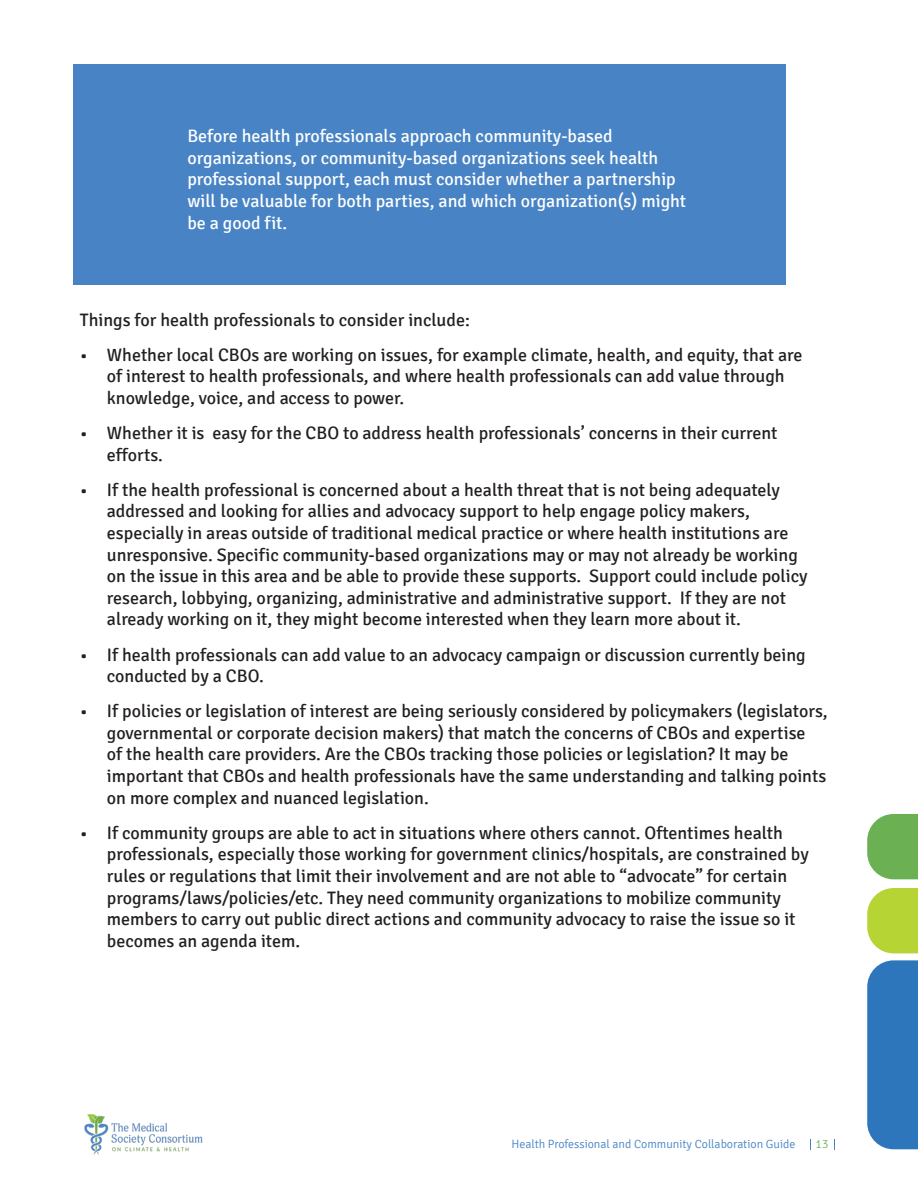
<style>
.page{position:relative;width:918px;height:1188px;background:#fff}
.page>*{position:absolute;margin:0;border:0;box-sizing:border-box;transform-origin:0 0}
.Body_Copy{font:18px/21.6px "Signika";color:#231f20}
.Body_Copy-2{font:18px/21.6px "Signika";color:#fff}
.t1{font:300 12px "Signika";color:#4884c5}
.t2{font:300 12px "Signika Negative";color:#6bb053}
</style>
<div class="page">
<img style="left:84px;top:1115px;width:119px;height:39px">
<svg style="left:867px;top:888px;width:51px;height:65px;background:#bdd747"></svg>
<svg style="left:867px;top:814px;width:51px;height:65px;background:#78b763"></svg>
<div style="left:867px;top:960px;width:51px;height:189px;background:#2e76bc"></div>
<div style="left:73px;top:65px;width:713px;height:220px;background:#4884c5"></div>
<p class="Body_Copy-2" style="left:187px;top:126px;width:500px">Before health professionals approach community-based organizations, or community-based organizations seek health professional support, each must consider whether a partnership will be valuable for both parties, and which organization(s) might be a good fit.</p>
<p class="Body_Copy" style="left:80px;top:309px;width:391px">Things for health professionals to consider include:</p>
<p class="Body_Copy" style="left:107px;top:344px;width:697px;text-indent:-27px">• Whether local CBOs are working on issues, for example climate, health, and equity, that are of interest to health professionals, and where health professionals can add value through knowledge, voice, and access to power.</p>
<p class="Body_Copy" style="left:107px;top:423px;width:672px;text-indent:-27px">• Whether it is easy for the CBO to address health professionals’ concerns in their current efforts.</p>
<p class="Body_Copy" style="left:107px;top:479px;width:702px;text-indent:-27px">• If the health professional is concerned about a health threat that is not being adequately addressed and looking for allies and advocacy support to help engage policy makers, especially in areas outside of traditional medical practice or where health institutions are unresponsive. Specific community-based organizations may or may not already be working on the issue in this area and be able to provide these supports. Support could include policy research, lobbying, organizing, administrative and administrative support. If they are not already working on it, they might become interested when they learn more about it.</p>
<p class="Body_Copy" style="left:107px;top:644px;width:700px;text-indent:-27px">• If health professionals can add value to an advocacy campaign or discussion currently being conducted by a CBO.</p>
<p class="Body_Copy" style="left:107px;top:701px;width:722px;text-indent:-27px">• If policies or legislation of interest are being seriously considered by policymakers (legislators, governmental or corporate decision makers) that match the concerns of CBOs and expertise<br>of the health care providers. Are the CBOs tracking those policies or legislation? It may be important that CBOs and health professionals have the same understanding and talking points on more complex and nuanced legislation.</p>
<p class="Body_Copy" style="left:107px;top:822px;width:703px;text-indent:-27px">• If community groups are able to act in situations where others cannot. Oftentimes health professionals, especially those working for government clinics/hospitals, are constrained by rules or regulations that limit their involvement and are not able to “advocate” for certain programs/laws/policies/etc. They need community organizations to mobilize community members to carry out public direct actions and community advocacy to raise the issue so it becomes an agenda item.</p>
<p class="t1" style="left:512px;top:1137px;width:285px">Health Professional and Community Collaboration Guide</p>
<p class="t2" style="left:816px;top:1138px;width:14px">13</p>
</div>
